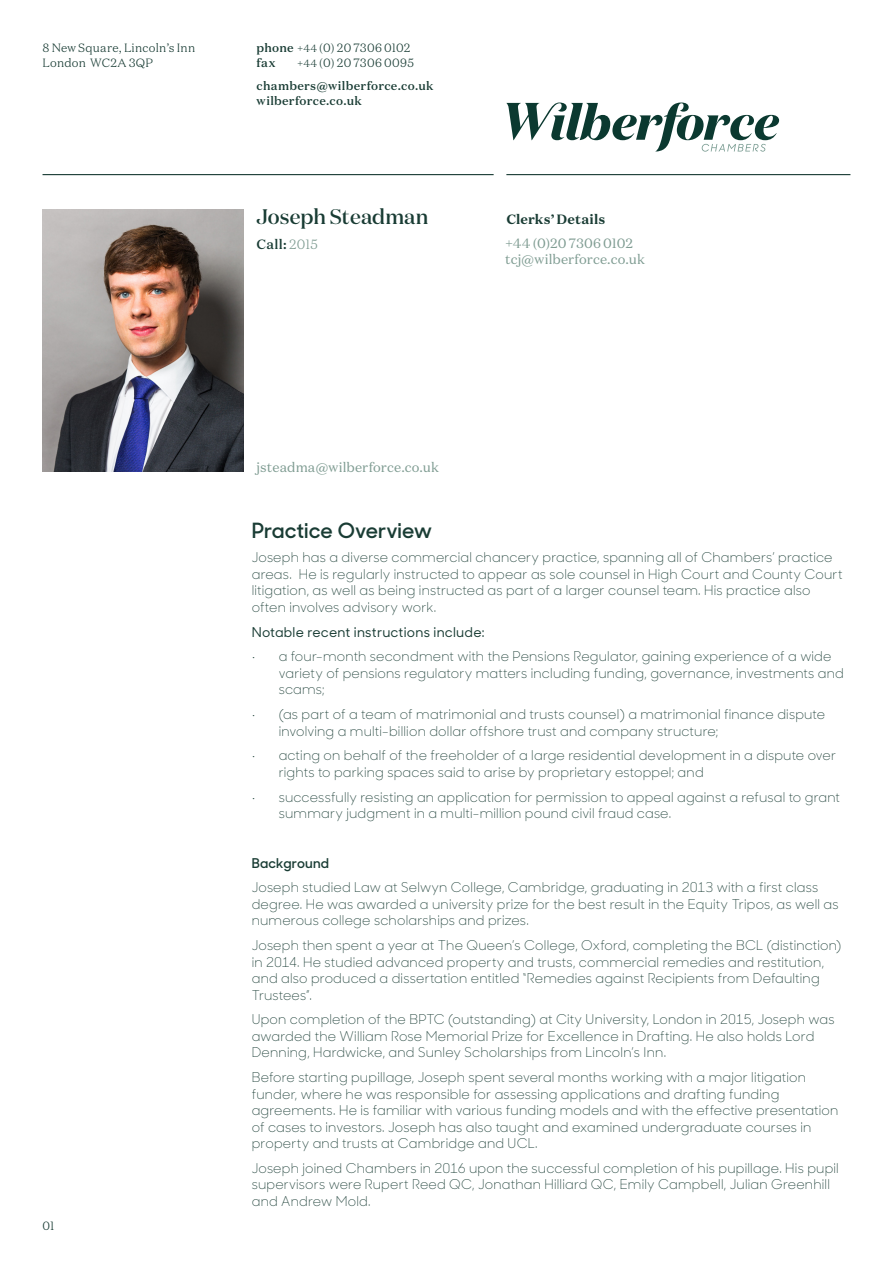
<style>
.page{position:relative;width:893px;height:1263px;background:#fff}
.page>*{position:absolute;margin:0;border:0;box-sizing:border-box;transform-origin:0 0}
.t1{font:600 21px "Sharp Sans No 1";letter-spacing:-.005em;color:#193c34}
.NAME{font:500 21px "Domaine Display";color:#193c34}
.BODY{font:300 13.5px/16.5px "Sharp Sans No 1";letter-spacing:.015em;color:#193c34}
.t2{font:13.5px/16.5px "Domaine Text";letter-spacing:.01em;color:#7f9c92}
.BODY-2{font:500 13.5px "Sharp Sans No 1";letter-spacing:.02em;color:#193c34}
.CLERKS{font:700 13.5px "Domaine Text";letter-spacing:.005em;color:#193c34}
.BODY-3{font:600 13.5px "Sharp Sans No 1";letter-spacing:.015em;color:#193c34}
.t3{font:500 13.5px "Domaine Text";color:#193c34}
.t4{font:300 12px/15px "Domaine Text";letter-spacing:.02em;color:#193c34}
.t5{font:500 12px/15px "Domaine Text";letter-spacing:.025em;color:#193c34}
.s1{font-weight:500}
.s2{font-size:10.5px}
.s3{font-weight:300;color:#7f9c92}
</style>
<div class="page">
<hr style="left:506px;top:174px;width:344px;height:1px;background:#193c34">
<hr style="left:43px;top:174px;width:451px;height:1px;background:#193c34">
<svg style="left:506px;top:103px;width:273px;height:49px"></svg>
<img style="left:43px;top:209px;width:201px;height:263px">
<p class="t4" style="left:43px;top:40px;width:154px">8 New Square, Lincoln’s Inn<br>London WC2A 3QP</p>
<p class="t4" style="left:257px;top:40px;width:155px"><span class="s1">phone</span> <span class="s2">+44</span> (0) 20 7306 0102 <span class="s1">fax</span></p>
<p class="t4" style="left:297px;top:55px;width:118px"><span class="s2">+44</span> (0) 20 7306 0095</p>
<p class="t5" style="left:257px;top:79px;width:178px">chambers@wilberforce.co.uk wilberforce.co.uk</p>
<p class="NAME" style="left:256px;top:203px;width:174px">Joseph Steadman</p>
<p class="t3" style="left:256px;top:235px;width:63px">Call: <span class="s3">2015</span></p>
<p class="CLERKS" style="left:506px;top:210px;width:101px">Clerks’ Details</p>
<p class="t2" style="left:505px;top:235px;width:141px">+44 (0)20 7306 0102 tcj@wilberforce.co.uk</p>
<p class="t2" style="left:256px;top:458px;width:184px">jsteadma@wilberforce.co.uk</p>
<p class="t4" style="left:43px;top:1218px;width:13px">01</p>
<p class="t1" style="left:252px;top:515px;width:182px">Practice Overview</p>
<p class="BODY" style="left:252px;top:549px;width:592px">Joseph has a diverse commercial chancery practice, spanning all of Chambers’ practice areas. He is regularly instructed to appear as sole counsel in High Court and County Court litigation, as well as being instructed as part of a larger counsel team. His practice also often involves advisory work.</p>
<p class="BODY-2" style="left:252px;top:622px;width:234px">Notable recent instructions include:</p>
<p class="BODY" style="left:279px;top:648px;width:567px;text-indent:-27px">• a four-month secondment with the Pensions Regulator, gaining experience of a wide variety of pensions regulatory matters including funding, governance, investments and scams;</p>
<p class="BODY" style="left:279px;top:705px;width:548px;text-indent:-27px">• (as part of a team of matrimonial and trusts counsel) a matrimonial finance dispute involving a multi-billion dollar offshore trust and company structure;</p>
<p class="BODY" style="left:279px;top:747px;width:559px;text-indent:-27px">• acting on behalf of the freeholder of a large residential development in a dispute over rights to parking spaces said to arise by proprietary estoppel; and</p>
<p class="BODY" style="left:279px;top:788px;width:563px;text-indent:-27px">• successfully resisting an application for permission to appeal against a refusal to grant summary judgment in a multi-million pound civil fraud case.</p>
<p class="BODY-3" style="left:252px;top:853px;width:79px">Background</p>
<p class="BODY" style="left:252px;top:879px;width:588px">Joseph studied Law at Selwyn College, Cambridge, graduating in 2013 with a first class degree. He was awarded a university prize for the best result in the Equity Tripos, as well as numerous college scholarships and prizes.</p>
<p class="BODY" style="left:252px;top:936px;width:591px">Joseph then spent a year at The Queen’s College, Oxford, completing the BCL (distinction) in 2014. He studied advanced property and trusts, commercial remedies and restitution, and also produced a dissertation entitled “Remedies against Recipients from Defaulting Trustees”.</p>
<p class="BODY" style="left:252px;top:1011px;width:584px">Upon completion of the BPTC (outstanding) at City University, London in 2015, Joseph was awarded the William Rose Memorial Prize for Excellence in Drafting. He also holds Lord<br>Denning, Hardwicke, and Sunley Scholarships from Lincoln’s Inn.</p>
<p class="BODY" style="left:252px;top:1068px;width:588px">Before starting pupillage, Joseph spent several months working with a major litigation funder, where he was responsible for assessing applications and drafting funding agreements. He is familiar with various funding models and with the effective presentation of cases to investors. Joseph has also taught and examined undergraduate courses in property and trusts at Cambridge and UCL.</p>
<p class="BODY" style="left:252px;top:1159px;width:589px">Joseph joined Chambers in 2016 upon the successful completion of his pupillage. His pupil supervisors were Rupert Reed QC, Jonathan Hilliard QC, Emily Campbell, Julian Greenhill and Andrew Mold.</p>
</div>
